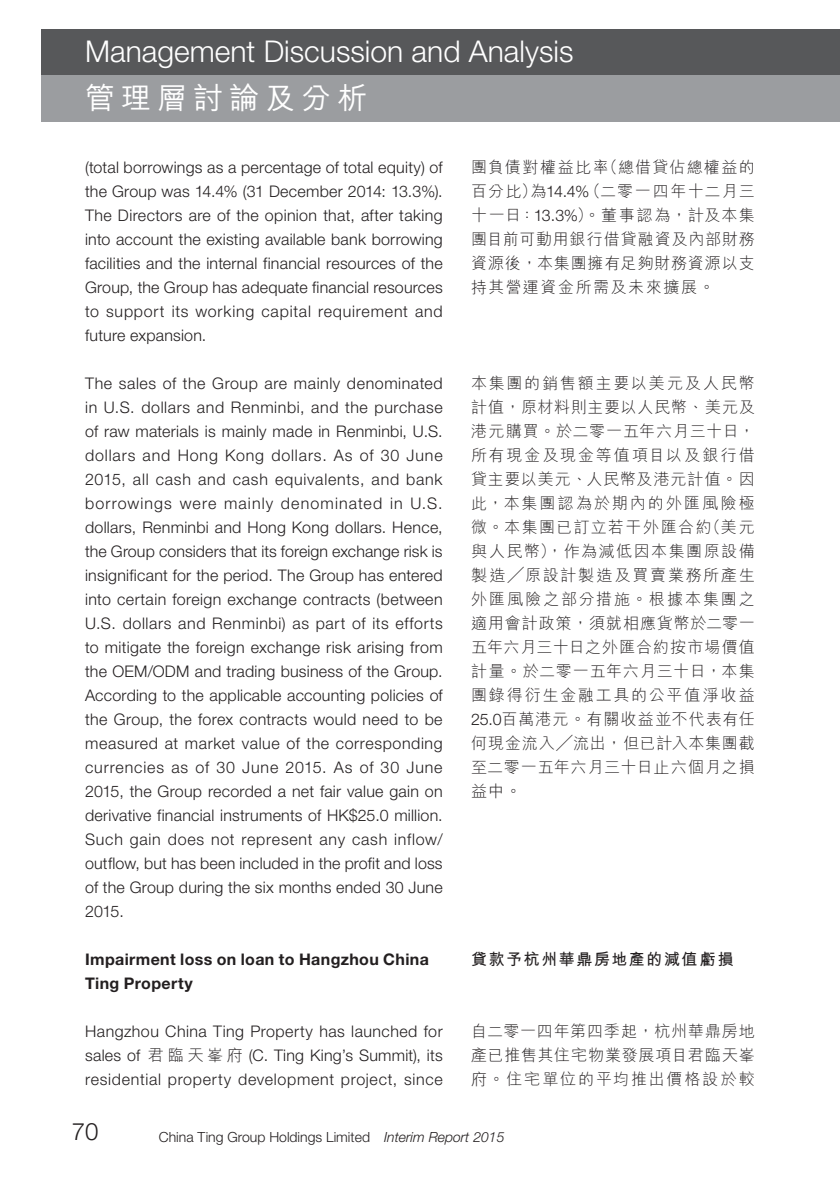
<style>
.page{position:relative;width:840px;height:1191px;background:#fff}
.page>*{position:absolute;margin:0;border:0;box-sizing:border-box;transform-origin:0 0}
.t1{font:300 30px "Helvetica Neue LT Std";color:#fff}
.t2{font:500 30px "M Hei HK";letter-spacing:.2em;color:#fff}
.t3{font:300 24px "Helvetica Neue LT Std";color:#231f20}
._01_Body_Text{font:300 16px/24px "Helvetica Neue LT Std";letter-spacing:.035em;color:#231f20;text-align:justify}
._01_Body_Text-2{font:300 16px/24px "M Hei HK";letter-spacing:.055em;color:#231f20;text-align:justify}
._04___H2{font:700 16px/24px "Helvetica Neue LT Std";letter-spacing:.02em;color:#231f20}
._04___H2-2{font:700 16px "M Hei HK";letter-spacing:.095em;color:#231f20}
.t4{font:300 14px "Helvetica Neue LT Std";color:#231f20}
.s1{font-family:"M Hei HK"}
.s2{font-family:"Helvetica Neue LT Std"}
.s3{font-style:italic}
</style>
<div class="page">
<div style="left:42px;top:29px;width:797px;height:47px;background:#57585a"></div>
<div style="left:42px;top:75px;width:797px;height:47px;background:#9b9da0"></div>
<h1 class="t1" style="left:85px;top:33px;width:489px">Management Discussion and Analysis</h1>
<h1 class="t2" style="left:85px;top:76px;width:283px">管理層討論及分析</h1>
<p class="_01_Body_Text" style="left:85px;top:155px;width:359px">(total borrowings as a percentage of total equity) of the Group was 14.4% (31 December 2014: 13.3%).<br>The Directors are of the opinion that, after taking into account the existing available bank borrowing facilities and the internal financial resources of the Group, the Group has adequate financial resources to support its working capital requirement and future expansion.</p>
<p class="_01_Body_Text" style="left:85px;top:371px;width:359px">The sales of the Group are mainly denominated in U.S. dollars and Renminbi, and the purchase of raw materials is mainly made in Renminbi, U.S. dollars and Hong Kong dollars. As of 30 June 2015, all cash and cash equivalents, and bank borrowings were mainly denominated in U.S. dollars, Renminbi and Hong Kong dollars. Hence, the Group considers that its foreign exchange risk is insignificant for the period. The Group has entered into certain foreign exchange contracts (between U.S. dollars and Renminbi) as part of its efforts to mitigate the foreign exchange risk arising from the OEM/ODM and trading business of the Group.<br>According to the applicable accounting policies of the Group, the forex contracts would need to be measured at market value of the corresponding currencies as of 30 June 2015. As of 30 June 2015, the Group recorded a net fair value gain on derivative financial instruments of HK$25.0 million.<br>Such gain does not represent any cash inflow/ outflow, but has been included in the profit and loss of the Group during the six months ended 30 June 2015.</p>
<p class="_04___H2" style="left:85px;top:947px;width:345px">Impairment loss on loan to Hangzhou China<br>Ting Property</p>
<p class="_01_Body_Text" style="left:85px;top:1019px;width:359px">Hangzhou China Ting Property has launched for sales of <span class="s1">君臨天峯府</span> (C. Ting King’s Summit), its residential property development project, since</p>
<p class="_01_Body_Text-2" style="left:471px;top:155px;width:285px">團負債對權益比率（總借貸佔總權益的百分比）為<span class="s2">14.4%</span>（二零一四年十二月三十一日：<span class="s2">13.3%</span>）。董事認為，計及本集團目前可動用銀行借貸融資及內部財務資源後，本集團擁有足夠財務資源以支持其營運資金所需及未來擴展。</p>
<p class="_01_Body_Text-2" style="left:471px;top:371px;width:285px">本集團的銷售額主要以美元及人民幣計值，原材料則主要以人民幣、美元及港元購買。於二零一五年六月三十日，所有現金及現金等值項目以及銀行借貸主要以美元、人民幣及港元計值。因此，本集團認為於期內的外匯風險極微。本集團已訂立若干外匯合約（美元與人民幣），作為減低因本集團原設備製造╱原設計製造及買賣業務所產生外匯風險之部分措施。根據本集團之適用會計政策，須就相應貨幣於二零一五年六月三十日之外匯合約按市場價值計量。於二零一五年六月三十日，本集團錄得衍生金融工具的公平值淨收益<span class="s2">25.0</span>百萬港元。有關收益並不代表有任何現金流入╱流出，但已計入本集團截至二零一五年六月三十日止六個月之損益中。</p>
<p class="_04___H2-2" style="left:471px;top:948px;width:264px">貸款予杭州華鼎房地產的減值虧損</p>
<p class="_01_Body_Text-2" style="left:471px;top:1019px;width:285px">自二零一四年第四季起，杭州華鼎房地產已推售其住宅物業發展項目君臨天峯府。住宅單位的平均推出價格設於較</p>
<h2 class="t3" style="left:72px;top:1116px;width:28px">70</h2>
<p class="t4" style="left:159px;top:1128px;width:347px">China Ting Group Holdings Limited <span class="s3">Interim Report 2015</span></p>
</div>
